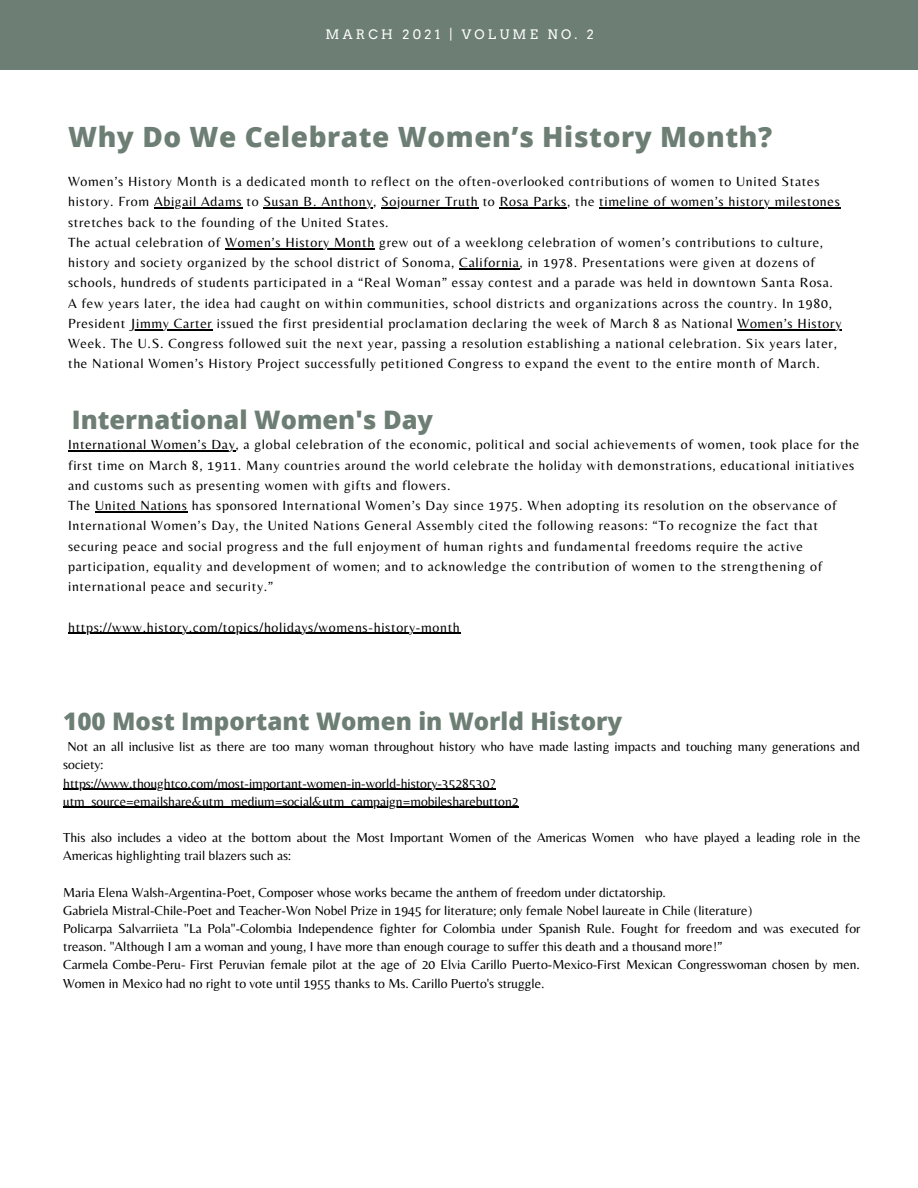
<style>
.page{position:relative;width:918px;height:1188px;background:#fff}
.page>*{position:absolute;margin:0;border:0;box-sizing:border-box;transform-origin:0 0}
.t1{font:800 27.9px "Open Sans";letter-spacing:.02em;color:#6d7e74}
.t2{font:800 25.5px "Open Sans";color:#6d7e74}
.t3{font:800 24.15px "Open Sans";color:#6d7e74}
.t4{font:13.8px/20.2px "Belleza";letter-spacing:.05em;color:#000}
.t5{font:13.65px/18.1px "Belleza";color:#000}
.t6{font:13.05px "Arvo";letter-spacing:.25em;color:#fff}
</style>
<div class="page">
<div style="left:0;top:0;width:918px;height:70px;background:#6d7e74"></div>
<hr style="left:154px;top:208px;width:88px;height:1px;background:#000">
<hr style="left:263px;top:208px;width:110px;height:1px;background:#000">
<hr style="left:381px;top:208px;width:98px;height:1px;background:#000">
<hr style="left:500px;top:208px;width:67px;height:1px;background:#000">
<hr style="left:599px;top:208px;width:242px;height:1px;background:#000">
<hr style="left:225px;top:248px;width:150px;height:1px;background:#000">
<hr style="left:459px;top:268px;width:61px;height:1px;background:#000">
<hr style="left:130px;top:329px;width:83px;height:1px;background:#000">
<hr style="left:738px;top:329px;width:104px;height:1px;background:#000">
<hr style="left:68px;top:451px;width:167px;height:1px;background:#000">
<hr style="left:95px;top:511px;width:93px;height:1px;background:#000">
<hr style="left:68px;top:633px;width:393px;height:1px;background:#000">
<hr style="left:63px;top:789px;width:433px;height:1px;background:#000">
<hr style="left:63px;top:807px;width:456px;height:1px;background:#000">
<p class="t6" style="left:326px;top:26px;width:270px">MARCH 2021 | VOLUME NO. 2</p>
<p class="t1" style="left:68px;top:118px;width:706px">Why Do We Celebrate Women’s History Month?</p>
<p class="t4" style="left:68px;top:171px;width:773px">Women’s History Month is a dedicated month to reflect on the often-overlooked contributions of women to United States history. From Abigail Adams to Susan B. Anthony, Sojourner Truth to Rosa Parks, the timeline of women’s history milestones stretches back to the founding of the United States.</p>
<p class="t4" style="left:68px;top:232px;width:766px">The actual celebration of Women’s History Month grew out of a weeklong celebration of women’s contributions to culture, history and society organized by the school district of Sonoma, California, in 1978. Presentations were given at dozens of schools, hundreds of students participated in a “Real Woman” essay contest and a parade was held in downtown Santa Rosa.</p>
<p class="t4" style="left:68px;top:293px;width:775px">A few years later, the idea had caught on within communities, school districts and organizations across the country. In 1980, President Jimmy Carter issued the first presidential proclamation declaring the week of March 8 as National Women’s History Week. The U.S. Congress followed suit the next year, passing a resolution establishing a national celebration. Six years later, the National Women’s History Project successfully petitioned Congress to expand the event to the entire month of March.</p>
<p class="t2" style="left:72px;top:402px;width:363px">International Women's Day</p>
<p class="t4" style="left:68px;top:434px;width:793px">International Women’s Day, a global celebration of the economic, political and social achievements of women, took place for the first time on March 8, 1911. Many countries around the world celebrate the holiday with demonstrations, educational initiatives and customs such as presenting women with gifts and flowers.</p>
<p class="t4" style="left:68px;top:495px;width:770px">The United Nations has sponsored International Women’s Day since 1975. When adopting its resolution on the observance of International Women’s Day, the United Nations General Assembly cited the following reasons: “To recognize the fact that securing peace and social progress and the full enjoyment of human rights and fundamental freedoms require the active participation, equality and development of women; and to acknowledge the contribution of women to the strengthening of international peace and security.”</p>
<p class="t4" style="left:68px;top:617px;width:393px">https://www.history.com/topics/holidays/womens-history-month</p>
<p class="t3" style="left:63px;top:704px;width:561px">100 Most Important Women in World History</p>
<p class="t5" style="left:63px;top:737px;width:798px;text-indent:4px">Not an all inclusive list as there are too many woman throughout history who have made lasting impacts and touching many generations and society:</p>
<p class="t5" style="left:63px;top:774px;width:457px">https://www.thoughtco.com/most-important-women-in-world-history-3528530? utm_source=emailshare&amp;utm_medium=social&amp;utm_campaign=mobilesharebutton2</p>
<p class="t5" style="left:63px;top:828px;width:799px">This also includes a video at the bottom about the Most Important Women of the Americas Women who have played a leading role in the<br>Americas highlighting trail blazers such as:</p>
<p class="t5" style="left:63px;top:883px;width:604px">Maria Elena Walsh-Argentina-Poet, Composer whose works became the anthem of freedom under dictatorship.</p>
<p class="t5" style="left:63px;top:901px;width:690px">Gabriela Mistral-Chile-Poet and Teacher-Won Nobel Prize in 1945 for literature; only female Nobel laureate in Chile (literature)</p>
<p class="t5" style="left:63px;top:919px;width:799px">Policarpa Salvarriieta "La Pola"-Colombia Independence fighter for Colombia under Spanish Rule. Fought for freedom and was executed for treason. "Although I am a woman and young, I have more than enough courage to suffer this death and a thousand more!”</p>
<p class="t5" style="left:63px;top:955px;width:798px">Carmela Combe-Peru- First Peruvian female pilot at the age of 20 Elvia Carillo Puerto-Mexico-First Mexican Congresswoman chosen by men.<br>Women in Mexico had no right to vote until 1955 thanks to Ms. Carillo Puerto's struggle.</p>
</div>
